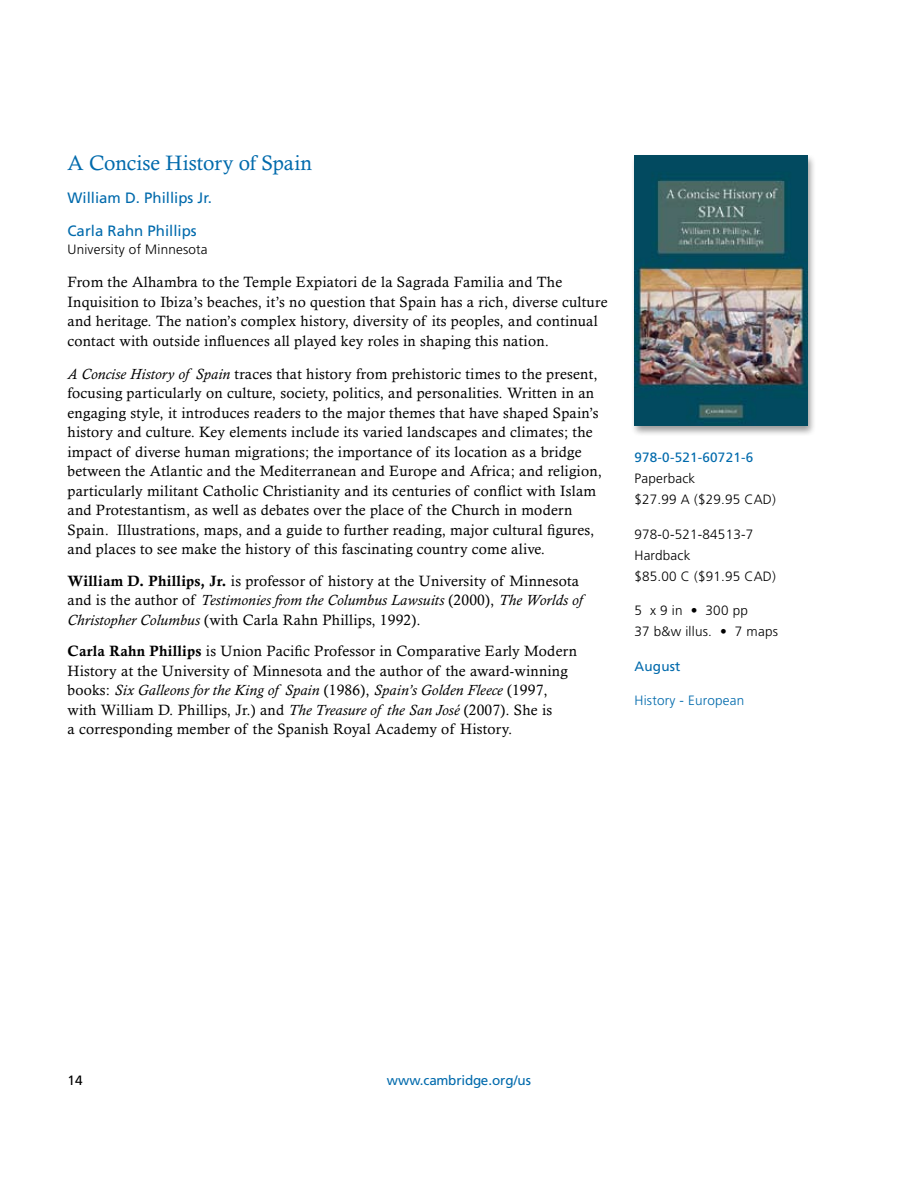
<style>
.page{position:relative;width:918px;height:1188px;background:#fff}
.page>*{position:absolute;margin:0;border:0;box-sizing:border-box;transform-origin:0 0}
.t1{font:21px "Calisto MT Std";color:#006aac}
.t2{font:15px/19.5px "Calisto MT Std";letter-spacing:.015em;color:#000}
.t3{font:15px "Frutiger LT Std";color:#006aac}
.t4{font:300 13.5px/21px "Frutiger LT Std";letter-spacing:.015em;color:#000}
.t5{font:13.5px "Frutiger LT Std";letter-spacing:.01em;color:#006aac}
.t6{font:13.5px "Frutiger LT Std";letter-spacing:-.015em;color:#006aac}
.t7{font:300 13.5px "Frutiger LT Std";letter-spacing:.015em;color:#006aac}
.t8{font:13.5px "Frutiger LT Std";color:#000}
.s1{font-style:italic}
.s2{font-weight:700}
</style>
<div class="page">
<div style="left:631px;top:153px;width:185px;height:283px;background:#000;opacity:.4"></div>
<img style="left:634px;top:155px;width:173px;height:270px">
<h1 class="t1" style="left:68px;top:151px;width:246px">A Concise History of Spain</h1>
<p class="t3" style="left:68px;top:189px;width:146px">William D. Phillips Jr.</p>
<p class="t3" style="left:68px;top:222px;width:131px">Carla Rahn Phillips</p>
<p class="t4" style="left:68px;top:239px;width:142px">University of Minnesota</p>
<p class="t2" style="left:68px;top:272px;width:542px">From the Alhambra to the Temple Expiatori de la Sagrada Familia and The Inquisition to Ibiza’s beaches, it’s no question that Spain has a rich, diverse culture and heritage. The nation’s complex history, diversity of its peoples, and continual contact with outside influences all played key roles in shaping this nation.</p>
<p class="t2" style="left:68px;top:364px;width:536px"><span class="s1">A Concise History of Spain</span> traces that history from prehistoric times to the present, focusing particularly on culture, society, politics, and personalities. Written in an engaging style, it introduces readers to the major themes that have shaped Spain’s history and culture. Key elements include its varied landscapes and climates; the impact of diverse human migrations; the importance of its location as a bridge between the Atlantic and the Mediterranean and Europe and Africa; and religion, particularly militant Catholic Christianity and its centuries of conflict with Islam and Protestantism, as well as debates over the place of the Church in modern Spain. Illustrations, maps, and a guide to further reading, major cultural figures, and places to see make the history of this fascinating country come alive.</p>
<p class="t2" style="left:68px;top:571px;width:516px"><span class="s2">William D. Phillips, Jr.</span> is professor of history at the University of Minnesota and is the author of <span class="s1">Testimonies from the Columbus Lawsuits</span> (2000), <span class="s1">The Worlds of<br>Christopher Columbus</span> (with Carla Rahn Phillips, 1992).</p>
<p class="t2" style="left:68px;top:641px;width:511px"><span class="s2">Carla Rahn Phillips</span> is Union Pacific Professor in Comparative Early Modern History at the University of Minnesota and the author of the award-winning books: <span class="s1">Six Galleons for the King of Spain</span> (1986), <span class="s1">Spain’s Golden Fleece</span> (1997, with William D. Phillips, Jr.) and <span class="s1">The Treasure of the San José</span> (2007). She is<br>a corresponding member of the Spanish Royal Academy of History.</p>
<p class="t5" style="left:634px;top:450px;width:120px">978-0-521-60721-6</p>
<p class="t4" style="left:634px;top:468px;width:143px">Paperback<br>$27.99 A ($29.95 CAD)</p>
<p class="t4" style="left:634px;top:524px;width:143px">978-0-521-84513-7<br>Hardback<br>$85.00 C ($91.95 CAD)</p>
<p class="t4" style="left:634px;top:600px;width:145px">5 x 9 in • 300 pp<br>37 b&amp;w illus. • 7 maps</p>
<p class="t5" style="left:634px;top:658px;width:48px">August</p>
<p class="t7" style="left:634px;top:693px;width:111px">History - European</p>
<p class="t8" style="left:68px;top:1072px;width:17px">14</p>
<p class="t6" style="left:387px;top:1072px;width:146px">www.cambridge.org/us</p>
</div>
